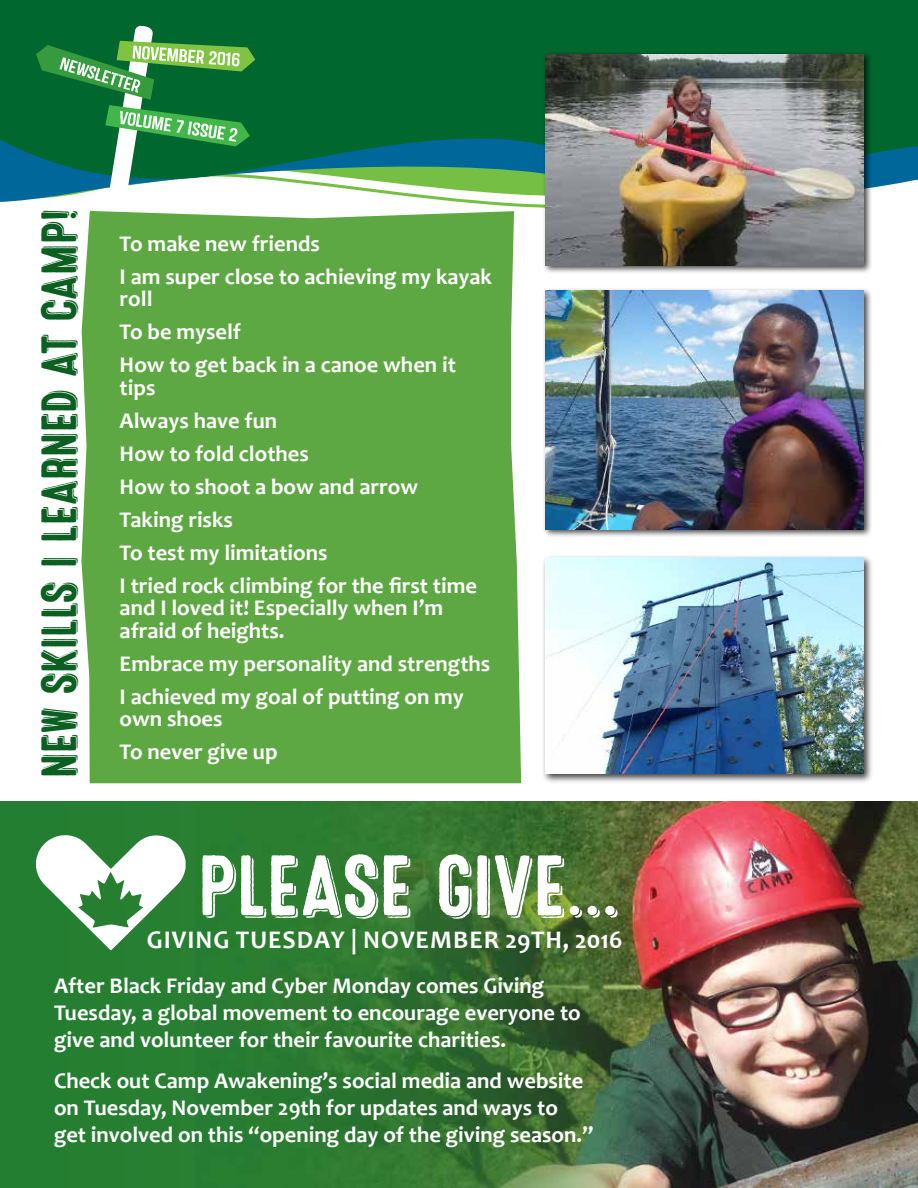
<style>
.page{position:relative;width:918px;height:1188px;background:#fff}
.page>*{position:absolute;margin:0;border:0;box-sizing:border-box;transform-origin:0 0}
.t1{font:85.5px "Microbrew One D";letter-spacing:-.015em;color:#fff}
.t2{font:49.5px "Microbrew One D";letter-spacing:-.015em;color:#0b5f20}
.t3{font:700 25.5px "Candara";letter-spacing:.04em;color:#fff}
.t4{font:700 22.5px/33px "Candara";color:#fff}
</style>
<div class="page">
<svg style="left:0;top:183px;width:900px;height:28px"></svg>
<svg style="left:0;top:0;width:918px;height:183px;background:#066b3c"></svg>
<div style="left:81px;top:211px;width:440px;height:572px;background:#5ea843"></div>
<img style="left:0;top:801px;width:918px;height:387px">
<svg style="left:36px;top:834px;width:150px;height:116px"></svg>
<div style="left:542px;top:287px;width:331px;height:251px;background:#000;opacity:.75"></div>
<img style="left:545px;top:290px;width:319px;height:239px">
<div style="left:542px;top:50px;width:331px;height:224px;background:#000;opacity:.75"></div>
<img style="left:545px;top:54px;width:319px;height:211px">
<svg style="left:36px;top:26px;width:219px;height:176px"></svg>
<div style="left:542px;top:555px;width:332px;height:229px;background:#000;opacity:.75"></div>
<img style="left:545px;top:558px;width:319px;height:216px">
<h2 class="t2" style="left:31px;top:778px;width:570px;rotate:-90deg">NEW SKILLS I LEARNED AT CAMP!</h2>
<p class="t4" style="left:120px;top:226px;width:374px">To make new friends<br>I am super close to achieving my kayak</p>
<p class="t4" style="left:120px;top:282px;width:338px">roll<br>To be myself<br>How to get back in a canoe when it</p>
<p class="t4" style="left:120px;top:371px;width:359px">tips<br>Always have fun<br>How to fold clothes<br>How to shoot a bow and arrow<br>Taking risks<br>To test my limitations<br>I tried rock climbing for the first time</p>
<p class="t4" style="left:120px;top:596px;width:325px;line-height:22.5px">and I loved it! Especially when I’m afraid of heights.</p>
<p class="t4" style="left:120px;top:647px;width:372px">Embrace my personality and strengths<br>I achieved my goal of putting on my</p>
<p class="t4" style="left:120px;top:702px;width:160px">own shoes<br>To never give up</p>
<h1 class="t1" style="left:196px;top:837px;width:425px">PLEASE GIVE...</h1>
<p class="t3" style="left:147px;top:924px;width:477px">GIVING TUESDAY | NOVEMBER 29TH, 2016</p>
<p class="t4" style="left:54px;top:972px;width:528px;line-height:27px">After Black Friday and Cyber Monday comes Giving<br>Tuesday, a global movement to encourage everyone to give and volunteer for their favourite charities.</p>
<p class="t4" style="left:54px;top:1067px;width:541px;line-height:27px">Check out Camp Awakening’s social media and website on Tuesday, November 29th for updates and ways to get involved on this “opening day of the giving season.”</p>
</div>
